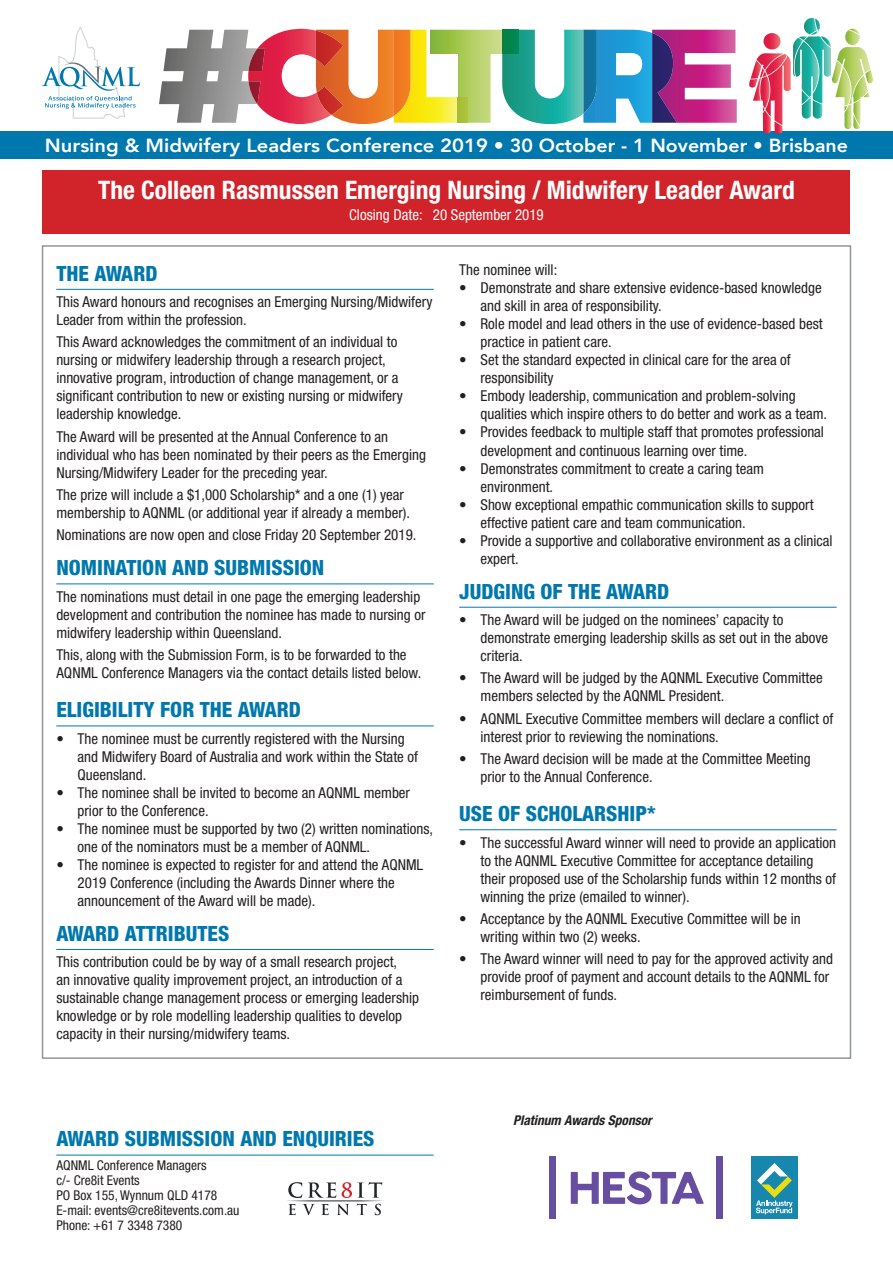
<style>
.page{position:relative;width:893px;height:1263px;background:#fff}
.page>*{position:absolute;margin:0;border:0;box-sizing:border-box;transform-origin:0 0}
.t1{font:700 condensed 25.5px "Helvetica Neue";color:#fff}
.t2{font:800 condensed 21px "Helvetica Neue";color:#0078ae}
.t3{font:800 18.9px "Avenir";color:#fff;scale:1.06 1}
.t4{font:condensed 15px/18px "Helvetica Neue";color:#231f20}
.t5{font:condensed 15px "Helvetica Neue";color:#fff}
.t6{font:condensed 13.5px/15px "Helvetica Neue";color:#231f20}
.t7{font:italic 700 condensed 13.5px "Helvetica Neue";color:#231f20}
.s1{font-weight:900}
</style>
<div class="page">
<div style="left:0;top:132px;width:893px;height:27px;background:#0078ae"></div>
<svg style="left:749px;top:18px;width:125px;height:116px"></svg>
<svg style="left:42px;top:27px;width:98px;height:92px"></svg>
<svg style="left:159px;top:29px;width:578px;height:95px"></svg>
<img style="left:248px;top:48px;width:17px;height:56px">
<div style="left:43px;top:170px;width:807px;height:63px;background:#d1232a"></div>
<hr style="left:56px;top:1155px;width:378px;height:1px;background:#0078ae">
<svg style="left:287px;top:1182px;width:97px;height:33px"></svg>
<hr style="left:56px;top:289px;width:378px;height:1px;background:#0078ae">
<hr style="left:56px;top:584px;width:378px;height:1px;background:#0078ae">
<hr style="left:56px;top:726px;width:378px;height:1px;background:#0078ae">
<hr style="left:56px;top:949px;width:378px;height:1px;background:#0078ae">
<hr style="left:459px;top:607px;width:378px;height:1px;background:#0078ae">
<hr style="left:459px;top:829px;width:378px;height:1px;background:#0078ae">
<div style="left:751px;top:1157px;width:47px;height:62px;background:#1887ae"></div>
<svg style="left:756px;top:1163px;width:37px;height:51px"></svg>
<div style="left:549px;top:1157px;width:6px;height:62px;background:#674ea0"></div>
<div style="left:716px;top:1157px;width:7px;height:62px;background:#674ea0"></div>
<svg style="left:571px;top:1171px;width:133px;height:33px"></svg>
<p class="t3" style="left:45px;top:131px;width:759px">Nursing &amp; Midwifery Leaders Conference 2019 <span class="s1">•</span> 30 October - 1 November • Brisbane</p>
<h1 class="t1" style="left:98px;top:175px;width:698px">The Colleen Rasmussen Emerging Nursing / Midwifery Leader Award</h1>
<p class="t5" style="left:349px;top:206px;width:196px">Closing Date: 20 September 2019</p>
<h2 class="t2" style="left:56px;top:260px;width:103px">THE AWARD</h2>
<p class="t4" style="left:56px;top:293px;width:378px">This Award honours and recognises an Emerging Nursing/Midwifery<br>Leader from within the profession.</p>
<p class="t4" style="left:56px;top:333px;width:348px">This Award acknowledges the commitment of an individual to nursing or midwifery leadership through a research project, innovative program, introduction of change management, or a significant contribution to new or existing nursing or midwifery leadership knowledge.</p>
<p class="t4" style="left:56px;top:427px;width:371px">The Award will be presented at the Annual Conference to an individual who has been nominated by their peers as the Emerging<br>Nursing/Midwifery Leader for the preceding year.</p>
<p class="t4" style="left:56px;top:485px;width:355px">The prize will include a $1,000 Scholarship* and a one (1) year membership to AQNML (or additional year if already a member).</p>
<p class="t4" style="left:56px;top:526px;width:362px">Nominations are now open and close Friday 20 September 2019.</p>
<h2 class="t2" style="left:56px;top:555px;width:270px">NOMINATION AND SUBMISSION</h2>
<p class="t4" style="left:56px;top:587px;width:371px">The nominations must detail in one page the emerging leadership development and contribution the nominee has made to nursing or midwifery leadership within Queensland.</p>
<p class="t4" style="left:56px;top:645px;width:366px">This, along with the Submission Form, is to be forwarded to the<br>AQNML Conference Managers via the contact details listed below.</p>
<h2 class="t2" style="left:56px;top:697px;width:246px">ELIGIBILITY FOR THE AWARD</h2>
<p class="t4" style="left:78px;top:729px;width:342px;text-indent:-21px">• The nominee must be currently registered with the Nursing and Midwifery Board of Australia and work within the State of<br>Queensland.</p>
<p class="t4" style="left:78px;top:783px;width:334px;text-indent:-21px">• The nominee shall be invited to become an AQNML member prior to the Conference.</p>
<p class="t4" style="left:78px;top:819px;width:357px;text-indent:-21px">• The nominee must be supported by two (2) written nominations, one of the nominators must be a member of AQNML.</p>
<p class="t4" style="left:78px;top:855px;width:347px;text-indent:-21px">• The nominee is expected to register for and attend the AQNML<br>2019 Conference (including the Awards Dinner where the announcement of the Award will be made).</p>
<h2 class="t2" style="left:56px;top:920px;width:174px">AWARD ATTRIBUTES</h2>
<p class="t4" style="left:56px;top:953px;width:364px">This contribution could be by way of a small research project,<br>an innovative quality improvement project, an introduction of a sustainable change management process or emerging leadership knowledge or by role modelling leadership qualities to develop capacity in their nursing/midwifery teams.</p>
<p class="t4" style="left:459px;top:261px;width:100px">The nominee will:</p>
<p class="t4" style="left:480px;top:279px;width:343px;text-indent:-21px">• Demonstrate and share extensive evidence-based knowledge and skill in area of responsibility.</p>
<p class="t4" style="left:480px;top:315px;width:344px;text-indent:-21px">• Role model and lead others in the use of evidence-based best practice in patient care.</p>
<p class="t4" style="left:480px;top:351px;width:312px;text-indent:-21px">• Set the standard expected in clinical care for the area of responsibility</p>
<p class="t4" style="left:480px;top:387px;width:348px;text-indent:-21px">• Embody leadership, communication and problem-solving qualities which inspire others to do better and work as a team.</p>
<p class="t4" style="left:480px;top:423px;width:345px;text-indent:-21px">• Provides feedback to multiple staff that promotes professional development and continuous learning over time.</p>
<p class="t4" style="left:480px;top:459px;width:285px;text-indent:-21px">• Demonstrates commitment to create a caring team environment.</p>
<p class="t4" style="left:480px;top:495px;width:335px;text-indent:-21px">• Show exceptional empathic communication skills to support effective patient care and team communication.</p>
<p class="t4" style="left:480px;top:531px;width:354px;text-indent:-21px">• Provide a supportive and collaborative environment as a clinical expert.</p>
<h2 class="t2" style="left:459px;top:578px;width:212px">JUDGING OF THE AWARD</h2>
<p class="t4" style="left:480px;top:611px;width:349px;text-indent:-21px">• The Award will be judged on the nominees’ capacity to demonstrate emerging leadership skills as set out in the above criteria.</p>
<p class="t4" style="left:480px;top:669px;width:344px;text-indent:-21px">• The Award will be judged by the AQNML Executive Committee members selected by the AQNML President.</p>
<p class="t4" style="left:480px;top:709px;width:354px;text-indent:-21px">• AQNML Executive Committee members will declare a conflict of interest prior to reviewing the nominations.</p>
<p class="t4" style="left:480px;top:749px;width:332px;text-indent:-21px">• The Award decision will be made at the Committee Meeting prior to the Annual Conference.</p>
<h2 class="t2" style="left:459px;top:800px;width:198px">USE OF SCHOLARSHIP*</h2>
<p class="t4" style="left:480px;top:833px;width:357px;text-indent:-21px">• The successful Award winner will need to provide an application to the AQNML Executive Committee for acceptance detailing their proposed use of the Scholarship funds within 12 months of winning the prize (emailed to winner).</p>
<p class="t4" style="left:480px;top:909px;width:322px;text-indent:-21px">• Acceptance by the AQNML Executive Committee will be in writing within two (2) weeks.</p>
<p class="t4" style="left:480px;top:950px;width:354px;text-indent:-21px">• The Award winner will need to pay for the approved activity and provide proof of payment and account details to the AQNML for reimbursement of funds.</p>
<h2 class="t2" style="left:56px;top:1126px;width:320px">AWARD SUBMISSION AND ENQUIRIES</h2>
<p class="t6" style="left:56px;top:1157px;width:185px">AQNML Conference Managers<br>c/- Cre8it Events<br>PO Box 155, Wynnum QLD 4178<br>E-mail: events@cre8itevents.com.au<br>Phone: +61 7 3348 7380</p>
<p class="t7" style="left:513px;top:1112px;width:140px">Platinum Awards Sponsor</p>
</div>
